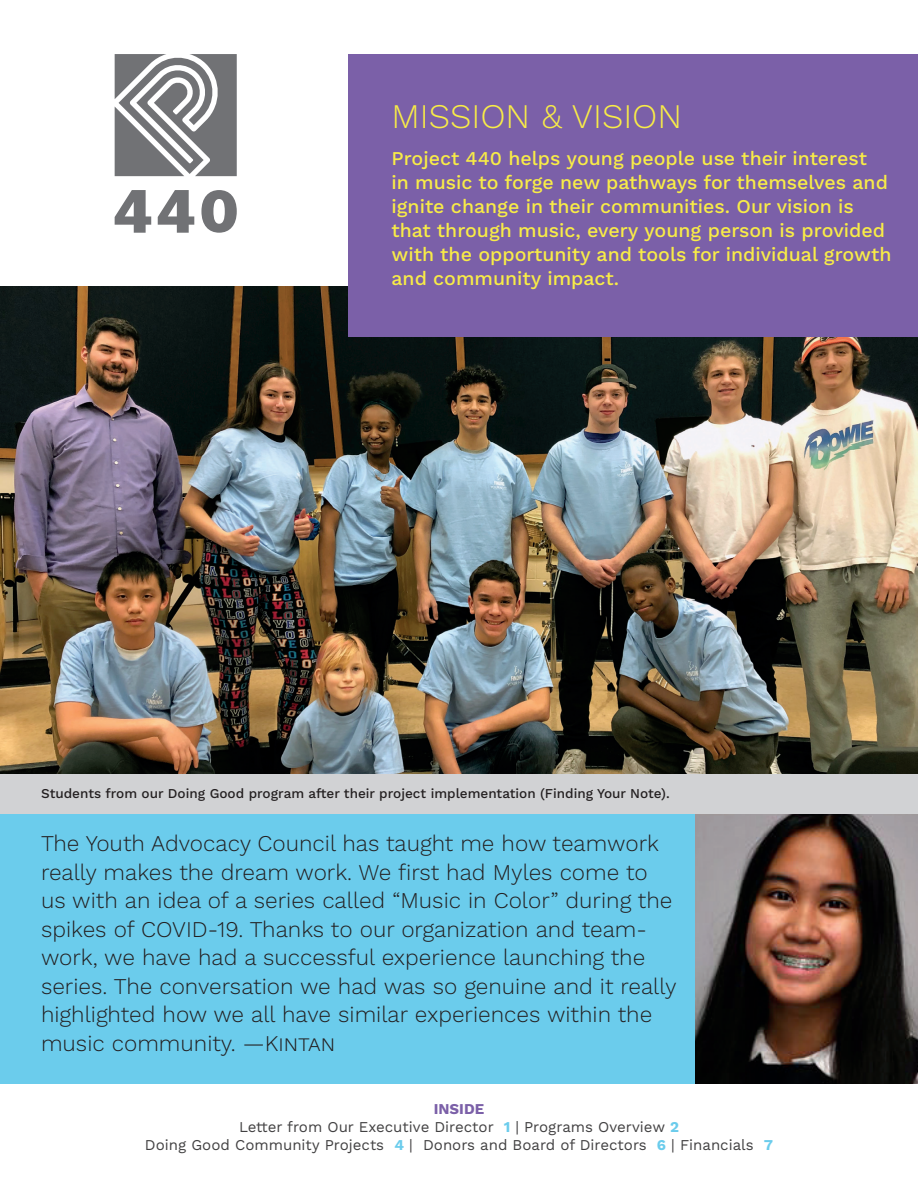
<style>
.page{position:relative;width:918px;height:1188px;background:#fff}
.page>*{position:absolute;margin:0;border:0;box-sizing:border-box;transform-origin:0 0}
.t1{font:300 34.5px "Work Sans";color:#f8ec47}
.t2{font:300 22.5px/28.5px "Work Sans";color:#231f20}
.t3{font:500 19.5px/24px "Work Sans";color:#f8ec47}
.t4{font:15px/18px "Work Sans";color:#424142;text-align:center}
.t5{font:500 13.5px "Work Sans";color:#231f20}
.s1{font-weight:700;color:#7b60a8}
.s2{font-weight:700;color:#6bccec}
</style>
<div class="page">
<img style="left:0;top:287px;width:918px;height:487px">
<div style="left:0;top:807px;width:711px;height:277px;background:#6bccec"></div>
<div style="left:349px;top:54px;width:569px;height:282px;background:#7b60a8"></div>
<svg style="left:115px;top:54px;width:122px;height:122px"></svg>
<svg style="left:115px;top:190px;width:36px;height:43px"></svg>
<svg style="left:158px;top:190px;width:36px;height:43px"></svg>
<svg style="left:201px;top:190px;width:36px;height:43px"></svg>
<img style="left:696px;top:814px;width:222px;height:270px">
<div style="left:0;top:774px;width:918px;height:40px;background:#d1d2d4"></div>
<h1 class="t1" style="left:392px;top:96px;width:292px">MISSION &amp; VISION</h1>
<p class="t3" style="left:392px;top:147px;width:501px">Project 440 helps young people use their interest<br>in music to forge new pathways for themselves and ignite change in their communities. Our vision is that through music, every young person is provided with the opportunity and tools for individual growth and community impact.</p>
<p class="t5" style="left:41px;top:785px;width:630px">Students from our Doing Good program after their project implementation (Finding Your Note).</p>
<p class="t2" style="left:41px;top:830px;width:637px">The Youth Advocacy Council has taught me how teamwork really makes the dream work. We first had Myles come to us with an idea of a series called “Music in Color” during the spikes of COVID-19. Thanks to our organization and team&shy;work, we have had a successful experience launching the series. The conversation we had was so genuine and it really highlighted how we all have similar experiences within the music community. —Kintan</p>
<p class="t4" style="left:145px;top:1100px;width:630px"><span class="s1">INSIDE<br></span>Letter from Our Executive Director <span class="s2">1</span> | Programs Overview <span class="s2">2<br></span>Doing Good Community Projects <span class="s2">4</span> | Donors and Board of Directors <span class="s2">6</span> | Financials <span class="s2">7</span></p>
</div>
